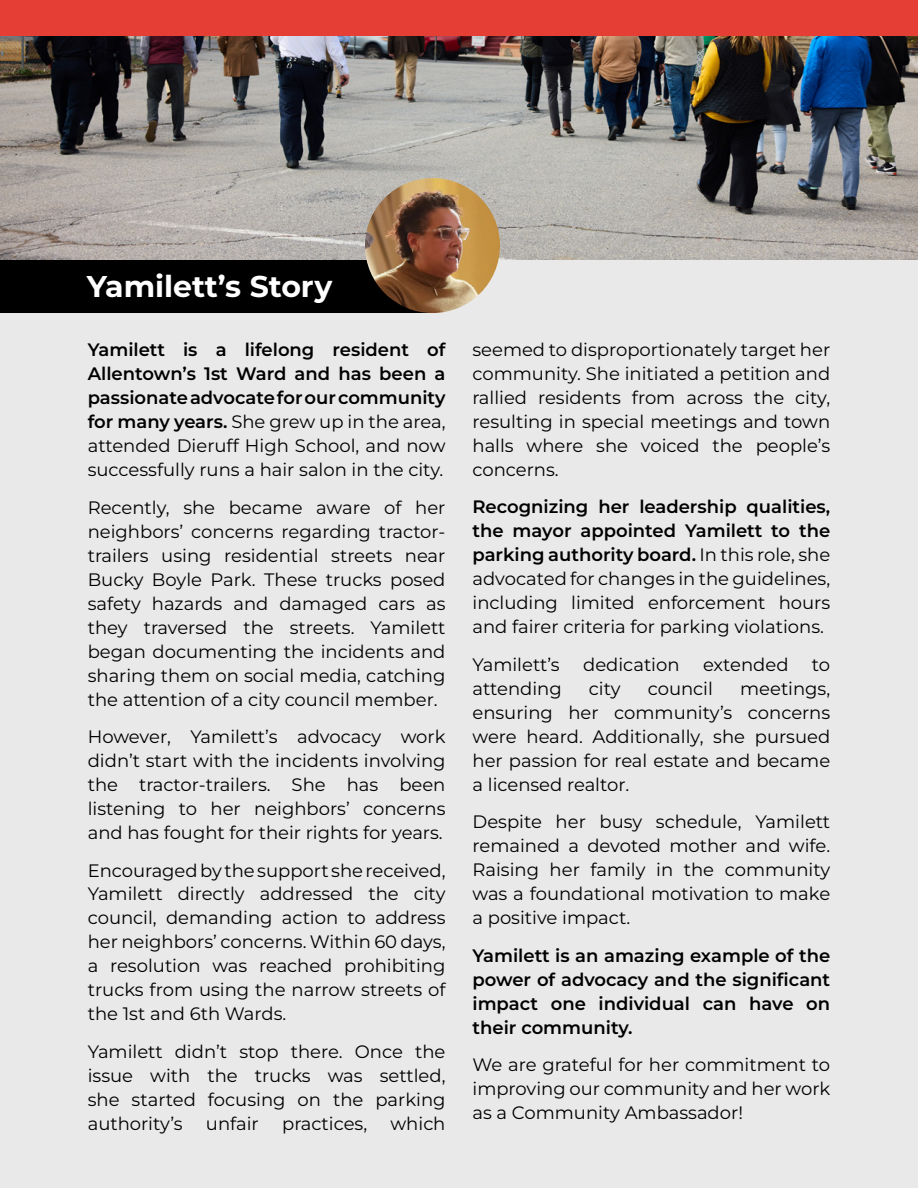
<style>
.page{position:relative;width:918px;height:1188px;background:#fff}
.page>*{position:absolute;margin:0;border:0;box-sizing:border-box;transform-origin:0 0}
.t1{font:700 30px "Montserrat";color:#fff}
.t2{font:18px/24px "Montserrat";color:#000;text-align:justify}
.t3{font:600 18px/24px "Montserrat";color:#000;text-align:justify}
.s1{font-weight:400}
.s2{font-weight:600}
</style>
<div class="page">
<div style="left:0;top:233px;width:918px;height:955px;background:#eae9e9"></div>
<div style="left:0;top:214px;width:433px;height:99px;background:#000"></div>
<img style="left:0;top:36px;width:918px;height:224px">
<div style="left:0;top:0;width:918px;height:36px;background:#e43e35"></div>
<img style="left:365px;top:178px;width:135px;height:135px;border-radius:67px">
<h1 class="t1" style="left:87px;top:265px;width:247px">Yamilett’s Story</h1>
<p class="t3" style="left:88px;top:337px;width:359px">Yamilett is a lifelong resident of Allentown’s 1st Ward and has been a passionate advocate for our community for many years. <span class="s1">She grew up in the area, attended Dieruff High School, and now successfully runs a hair salon in the city.</span></p>
<p class="t2" style="left:88px;top:495px;width:359px">Recently, she became aware of her neighbors’ concerns regarding tractor&shy;trailers using residential streets near Bucky Boyle Park. These trucks posed safety hazards and damaged cars as they traversed the streets. Yamilett began documenting the incidents and sharing them on social media, catching the attention of a city council member.</p>
<p class="t2" style="left:88px;top:724px;width:359px">However, Yamilett’s advocacy work didn’t start with the incidents involving the tractor-trailers. She has been listening to her neighbors’ concerns and has fought for their rights for years.</p>
<p class="t2" style="left:88px;top:857px;width:359px">Encouraged by the support she received, Yamilett directly addressed the city council, demanding action to address her neighbors’ concerns. Within 60 days, a resolution was reached prohibiting trucks from using the narrow streets of the 1st and 6th Wards.</p>
<p class="t2" style="left:88px;top:1039px;width:359px">Yamilett didn’t stop there. Once the issue with the trucks was settled, she started focusing on the parking authority’s</p>
<p class="t2" style="left:206px;top:1111px;width:54px">unfair</p>
<p class="t2" style="left:282px;top:1111px;width:87px">practices,</p>
<p class="t2" style="left:391px;top:1111px;width:56px">which</p>
<p class="t2" style="left:472px;top:337px;width:359px">seemed to disproportionately target her community. She initiated a petition and rallied residents from across the city, resulting in special meetings and town halls where she voiced the people’s concerns.</p>
<p class="t2" style="left:472px;top:494px;width:359px"><span class="s2">Recognizing her leadership qualities, the mayor appointed Yamilett to the parking authority board.</span> In this role, she advocated for changes in the guidelines, including limited enforcement hours and fairer criteria for parking violations.</p>
<p class="t2" style="left:472px;top:652px;width:89px">Yamilett’s</p>
<p class="t2" style="left:583px;top:652px;width:98px">dedication</p>
<p class="t2" style="left:703px;top:652px;width:87px">extended</p>
<p class="t2" style="left:812px;top:652px;width:20px">to</p>
<p class="t2" style="left:472px;top:676px;width:91px">attending</p>
<p class="t2" style="left:589px;top:676px;width:33px">city</p>
<p class="t2" style="left:648px;top:676px;width:67px">council</p>
<p class="t2" style="left:472px;top:676px;width:359px;text-indent:268px">meetings, ensuring her community’s concerns were heard. Additionally, she pursued her passion for real estate and became a licensed realtor.</p>
<p class="t2" style="left:472px;top:809px;width:359px">Despite her busy schedule, Yamilett remained a devoted mother and wife.<br>Raising her family in the community was a foundational motivation to make a positive impact.</p>
<p class="t3" style="left:472px;top:943px;width:359px">Yamilett is an amazing example of the power of advocacy and the significant impact one individual can have on their community.</p>
<p class="t2" style="left:472px;top:1052px;width:359px">We are grateful for her commitment to improving our community and her work as a Community Ambassador!</p>
</div>
